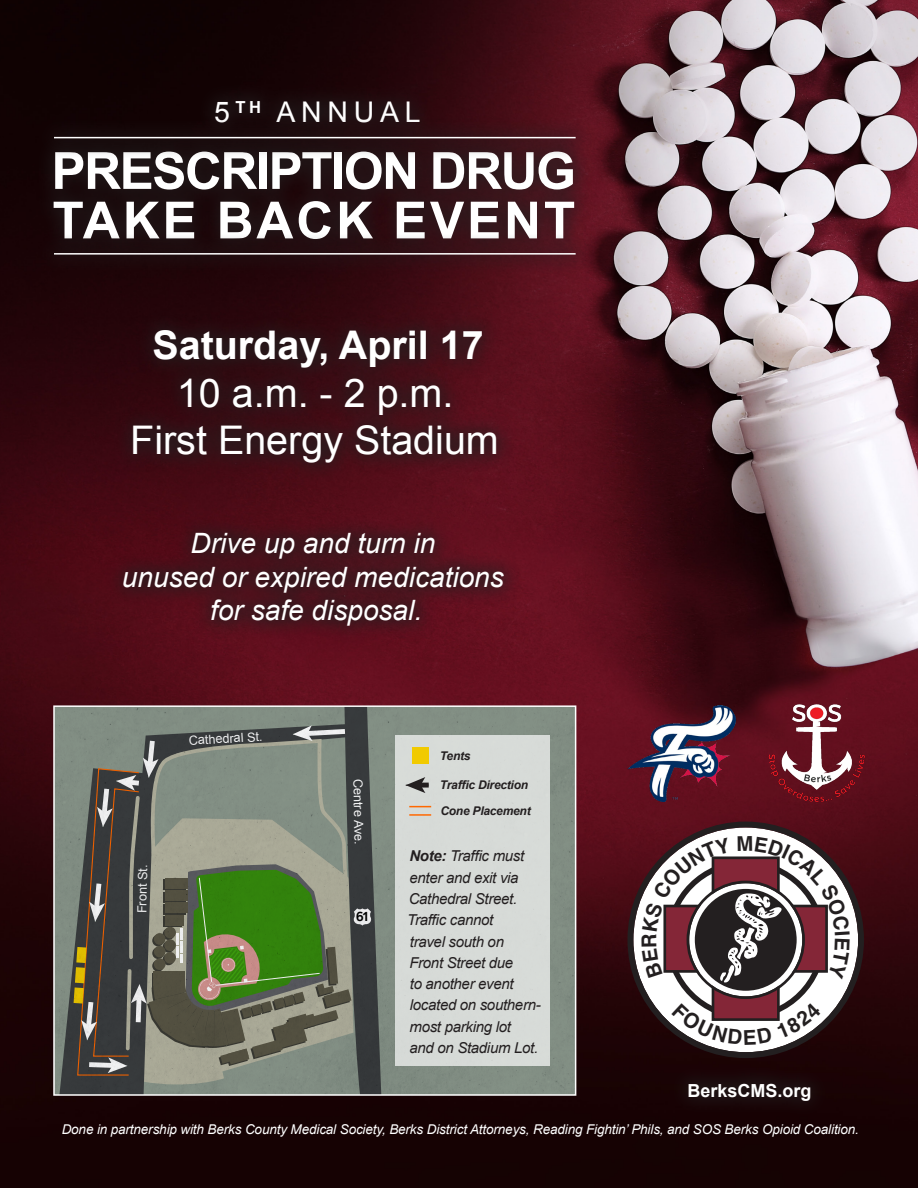
<style>
.page{position:relative;width:918px;height:1188px;background:#fff}
.page>*{position:absolute;margin:0;border:0;box-sizing:border-box;transform-origin:0 0}
.t1{font:700 51.3px/49.5px "Arial";letter-spacing:-.03em;color:#fff}
.t2{font:39.45px "Arial";color:#fff}
.t3{font:700 39.45px "Arial";color:#fff}
.t4{font:28.5px "Arial";letter-spacing:.2em;color:#fff}
.t5{font:italic 28.05px "Arial";color:#fff}
.t6{font:700 18px "Arial";color:#fff}
.t7{font:italic 15px/21.3px "Arial";letter-spacing:-.02em;color:#231f20}
.t8{font:italic 13.5px "Arial";letter-spacing:-.01em;color:#fff}
.t9{font:13.2px "Clearview Hwy Five W";color:#000}
.t10{font:12.6px "Arial";color:#fff}
.t11{font:italic 700 12px "Arial";letter-spacing:-.02em;color:#231f20}
.s1{font-weight:700}
</style>
<div class="page">
<img style="left:0;top:0;width:918px;height:1188px">
<div style="left:113px;top:310px;width:404px;height:173px;background:#231f20;opacity:.75"></div>
<div style="left:104px;top:513px;width:419px;height:132px;background:#231f20;opacity:.75"></div>
<svg style="left:627px;top:822px;width:237px;height:236px;background:#502f34"></svg>
<img style="left:617px;top:705px;width:129px;height:97px">
<img style="left:767px;top:691px;width:107px;height:115px">
<div style="left:54px;top:706px;width:522px;height:389px;background:#818d83"></div>
<svg style="left:58px;top:725px;width:16px;height:368px"></svg>
<svg style="left:74px;top:708px;width:309px;height:385px"></svg>
<div style="left:53px;top:705px;width:523px;height:391px;border:2px solid #fff"></div>
<div style="left:669px;top:1064px;width:161px;height:56px;background:#1b0507"></div>
<div style="left:395px;top:735px;width:154px;height:331px;background:#d7dbd7"></div>
<div style="left:412px;top:747px;width:16px;height:16px;background:#f1ca00"></div>
<svg style="left:406px;top:777px;width:23px;height:16px"></svg>
<svg style="left:409px;top:806px;width:22px;height:1px"></svg>
<hr style="left:409px;top:814px;width:22px;height:2px;background:#ff6801">
<div style="left:33px;top:81px;width:561px;height:178px;background:#231f20;opacity:.75"></div>
<div style="left:35px;top:117px;width:560px;height:42px;background:#231f20;opacity:.75"></div>
<hr style="left:54px;top:137px;width:522px;height:1px;background:#fff">
<div style="left:35px;top:233px;width:560px;height:42px;background:#231f20;opacity:.75"></div>
<hr style="left:54px;top:253px;width:522px;height:2px;background:#fff">
<svg style="left:642px;top:836px;width:208px;height:209px"></svg>
<p class="t4" style="left:214px;top:93px;width:208px">5 <sup>TH</sup> ANNUAL</p>
<p class="t1" style="left:51px;top:148px;width:526px">PRESCRIPTION DRUG<br>TAKE BACK EVENT</p>
<p class="t3" style="left:152px;top:320px;width:333px">Saturday, April 17</p>
<p class="t2" style="left:177px;top:367px;width:278px">10 a.m. - 2 p.m.</p>
<p class="t2" style="left:130px;top:414px;width:370px">First Energy Stadium</p>
<p class="t5" style="left:191px;top:525px;width:246px">Drive up and turn in</p>
<p class="t5" style="left:122px;top:559px;width:383px">unused or expired medications</p>
<p class="t5" style="left:210px;top:592px;width:214px">for safe disposal.</p>
<p class="t10" style="left:188px;top:732px;width:75px;rotate:-3deg">Cathedral St.</p>
<p class="t10" style="left:134px;top:913px;width:50px;rotate:-89deg">Front St.</p>
<p class="t10" style="left:366px;top:779px;width:67px;rotate:89deg">Centre Ave.</p>
<p class="t9" style="left:355px;top:908px;width:15px">61</p>
<p class="t11" style="left:440px;top:748px;width:32px">Tents</p>
<p class="t11" style="left:440px;top:777px;width:90px">Traffic Direction</p>
<p class="t11" style="left:440px;top:803px;width:92px">Cone Placement</p>
<p class="t7" style="left:407px;top:846px;width:135px"><span class="s1">Note:</span> Traffic must enter and exit via<br>Cathedral Street.<br>Traffic cannot<br>travel south on<br>Front Street due<br>to another event located on southern&shy;most parking lot<br>and on Stadium Lot.</p>
<p class="t6" style="left:687px;top:1079px;width:126px">BerksCMS.org</p>
<p class="t8" style="left:62px;top:1120px;width:799px">Done in partnership with Berks County Medical Society, Berks District Attorneys, Reading Fightin’ Phils, and SOS Berks Opioid Coalition.</p>
</div>
